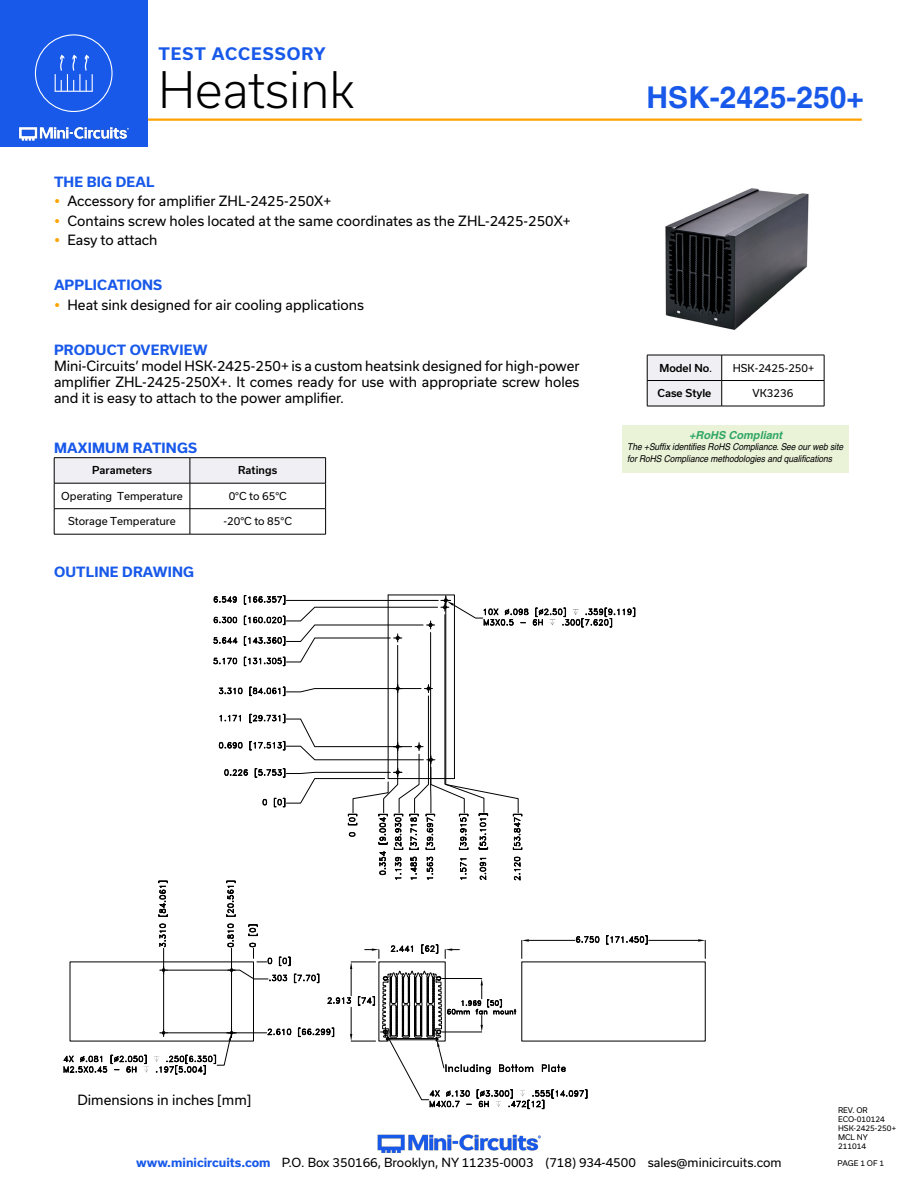
<style>
.page{position:relative;width:918px;height:1188px;background:#fff}
.page>*{position:absolute;margin:0;border:0;box-sizing:border-box;transform-origin:0 0}
.t1{font:300 48px "Usual";color:#000}
.t2{font:700 30px "Helvetica";color:#1859ea}
.t3{font:700 16.5px "Usual";letter-spacing:.065em;color:#1859ea}
.Regular_Copy{font:13.5px/16.2px "Usual";color:#000;text-align:justify}
.Blue_Headers{font:700 13.5px "Usual";letter-spacing:.015em;color:#1859ea}
.t4{font:12px "Usual";color:#000}
.t5{font:italic 700 10.95px "Helvetica";color:rgb(0 148 68/.8)}
.Table_Body_Left_Just{font:10.5px "Usual";color:#000}
.Table_Header_Center{font:500 10.5px "Usual";color:#000}
.Table_Body_Center{font:10.5px "Usual";color:#000}
.Table_Header_Center-2{font:10.5px "Usual";color:#000}
.t6{font:italic 9.45px/11.2px "Helvetica";letter-spacing:-.005em;color:#000;scale:.9 1}
.Revision{font:7.5px "Usual";color:#000}
.s1{font-weight:400}
.s2{font-weight:700;color:#1859ea}
</style>
<div class="page">
<hr style="left:129px;top:118px;width:733px;height:3px;background:#ffa300">
<div style="left:0;top:0;width:147px;height:147px;background:#1859ea"></div>
<img style="left:19px;top:126px;width:110px;height:15px">
<hr style="left:55px;top:91px;width:38px;height:1px;background:#fff">
<svg style="left:55px;top:55px;width:38px;height:36px"></svg>
<div style="left:35px;top:34px;width:78px;height:78px;border:1px solid #fff;border-radius:50%"></div>
<img style="left:377px;top:1134px;width:164px;height:19px">
<div style="left:623px;top:425px;width:226px;height:47px;background:#eaf2d8"></div>
<hr style="left:722px;top:355px;width:102px;height:1px;background:#000">
<hr style="left:722px;top:380px;width:102px;height:1px;background:#000">
<svg style="left:647px;top:355px;width:75px;height:51px"></svg>
<svg style="left:824px;top:355px;width:1px;height:51px"></svg>
<hr style="left:647px;top:406px;width:75px;height:1px;background:#000">
<hr style="left:722px;top:406px;width:102px;height:1px;background:#000">
<img style="left:665px;top:188px;width:144px;height:142px">
<hr style="left:649px;top:940px;width:49px;height:1px;background:#000">
<svg style="left:698px;top:939px;width:8px;height:19px"></svg>
<svg style="left:606px;top:935px;width:42px;height:10px"></svg>
<svg style="left:213px;top:594px;width:423px;height:323px"></svg>
<svg style="left:158px;top:880px;width:10px;height:37px"></svg>
<svg style="left:63px;top:923px;width:537px;height:187px"></svg>
<svg style="left:54px;top:458px;width:272px;height:76px"></svg>
<hr style="left:190px;top:508px;width:136px;height:1px;background:#000">
<hr style="left:54px;top:534px;width:136px;height:1px;background:#000">
<hr style="left:190px;top:534px;width:136px;height:1px;background:#000">
<hr style="left:54px;top:457px;width:136px;height:1px;background:#000">
<hr style="left:54px;top:483px;width:136px;height:1px;background:#000">
<hr style="left:190px;top:457px;width:136px;height:1px;background:#000">
<hr style="left:190px;top:483px;width:136px;height:1px;background:#000">
<p class="t3" style="left:158px;top:45px;width:169px">TEST ACCESSORY</p>
<h1 class="t1" style="left:158px;top:62px;width:198px">Heatsink</h1>
<p class="Blue_Headers" style="left:54px;top:174px;width:102px">THE BIG DEAL</p>
<p class="Regular_Copy" style="left:68px;top:193px;width:265px">Accessory for amplifier ZHL-2425-250X+</p>
<p class="Regular_Copy" style="left:68px;top:212px;width:505px">Contains screw holes located at the same coordinates as the ZHL-2425-250X+</p>
<p class="Regular_Copy" style="left:68px;top:232px;width:92px">Easy to attach</p>
<p class="Blue_Headers" style="left:54px;top:277px;width:110px">APPLICATIONS</p>
<p class="Regular_Copy" style="left:68px;top:296px;width:298px">Heat sink designed for air cooling applications</p>
<p class="Blue_Headers" style="left:54px;top:342px;width:155px">PRODUCT OVERVIEW</p>
<p class="Regular_Copy" style="left:54px;top:358px;width:527px">Mini-Circuits’ model HSK-2425-250+ is a custom heatsink designed for high-power amplifier ZHL-2425-250X+. It comes ready for use with appropriate screw holes and it is easy to attach to the power amplifier.</p>
<p class="Blue_Headers" style="left:54px;top:441px;width:145px">MAXIMUM RATINGS</p>
<p class="Table_Header_Center" style="left:92px;top:464px;width:61px">Parameters</p>
<p class="Table_Header_Center" style="left:238px;top:464px;width:41px">Ratings</p>
<p class="Table_Body_Left_Just" style="left:61px;top:490px;width:123px">Operating Temperature</p>
<p class="Table_Body_Center" style="left:229px;top:490px;width:60px">0°C to 65°C</p>
<p class="Table_Body_Left_Just" style="left:68px;top:515px;width:109px">Storage Temperature</p>
<p class="Table_Body_Center" style="left:224px;top:515px;width:70px">-20°C to 85°C</p>
<p class="Blue_Headers" style="left:54px;top:564px;width:142px">OUTLINE DRAWING</p>
<h2 class="t2" style="left:646px;top:79px;width:219px">HSK-2425-250+</h2>
<p class="Table_Header_Center" style="left:659px;top:362px;width:54px">Model No<span class="s1">.</span></p>
<p class="Table_Header_Center-2" style="left:733px;top:362px;width:83px">HSK-2425-250+</p>
<p class="Table_Header_Center" style="left:657px;top:387px;width:55px">Case Style</p>
<p class="Table_Header_Center-2" style="left:753px;top:387px;width:42px">VK3236</p>
<p class="t5" style="left:689px;top:428px;width:95px">+RoHS Compliant</p>
<p class="t6" style="left:627px;top:441px;width:241px">The +Suffix identifies RoHS Compliance. See our web site for RoHS Compliance methodologies and qualifications</p>
<p class="Regular_Copy" style="left:77px;top:1091px;width:176px">Dimensions in inches [mm]</p>
<p class="Revision" style="left:838px;top:1106px;width:31px">REV. OR</p>
<p class="Revision" style="left:838px;top:1115px;width:48px">ECO-010124</p>
<p class="Revision" style="left:838px;top:1124px;width:59px">HSK-2425-250+</p>
<p class="Revision" style="left:838px;top:1133px;width:31px">MCL NY</p>
<p class="Revision" style="left:838px;top:1142px;width:30px">211014</p>
<p class="t4" style="left:136px;top:1156px;width:647px"><span class="s2">www.minicircuits.com</span> P.O. Box 350166, Brooklyn, NY 11235-0003 (718) 934-4500 sales@minicircuits.com</p>
<p class="Revision" style="left:838px;top:1159px;width:48px">PAGE 1 OF 1</p>
</div>
